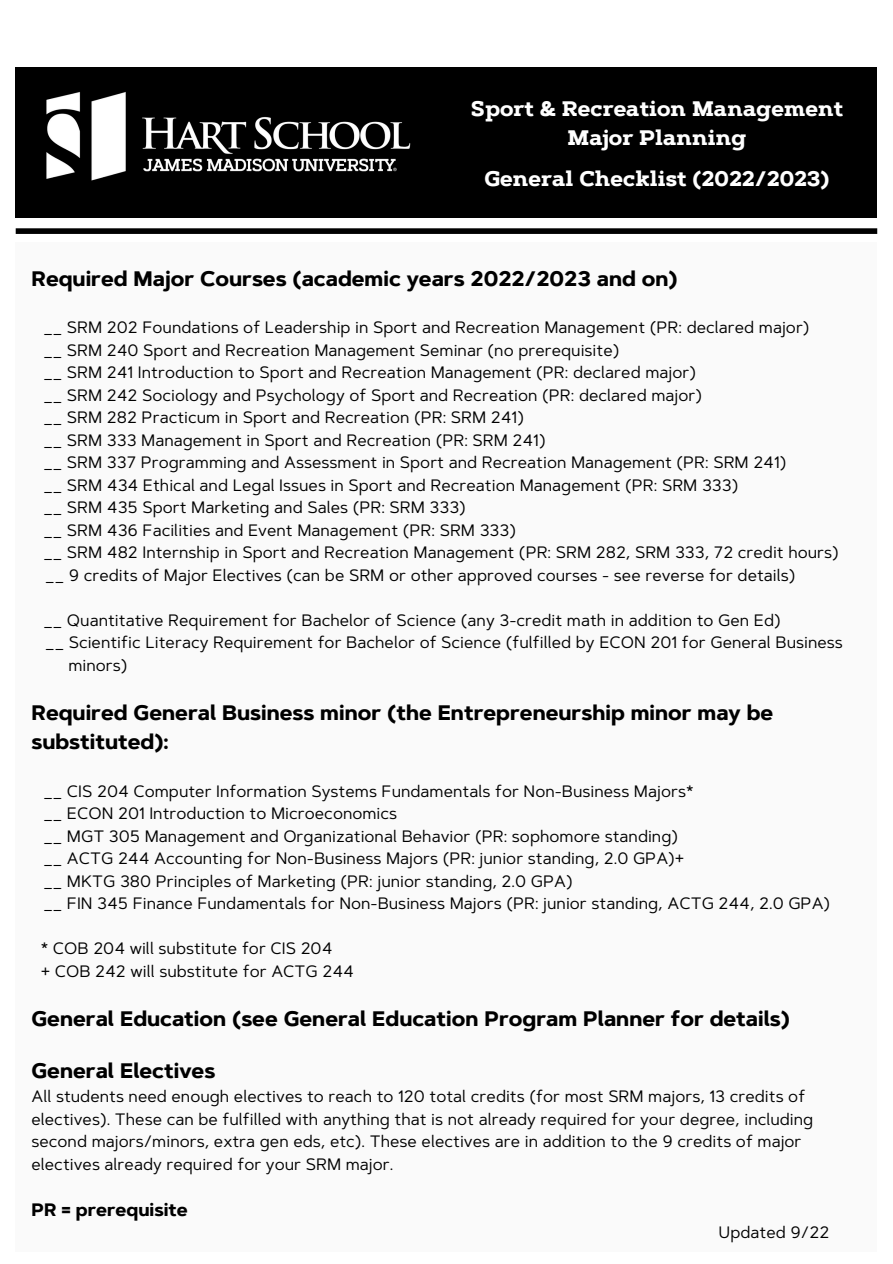
<style>
.page{position:relative;width:893px;height:1264px;background:#fff}
.page>*{position:absolute;margin:0;border:0;box-sizing:border-box;transform-origin:0 0}
.t1{font:700 21px/29.2px "Artegra Sans";color:#000}
.t2{font:700 21px/29px "Artegra Slab";color:#fff;text-align:center}
.t3{font:700 18px "Artegra Sans";color:#000}
.t4{font:16.5px/22.5px "Artegra Sans";color:#000}
</style>
<div class="page">
<div style="left:16px;top:67px;width:861px;height:151px;background:#000"></div>
<img style="left:46px;top:92px;width:365px;height:89px">
<div style="left:16px;top:242px;width:861px;height:1009px;background:#fafafa"></div>
<svg style="left:16px;top:228px;width:861px;height:6px;background:#0f0f0f"></svg>
<p class="t2" style="left:470px;top:94px;width:374px">Sport &amp; Recreation Management<br>Major Planning</p>
<p class="t2" style="left:484px;top:164px;width:346px">General Checklist (2022/2023)</p>
<p class="t1" style="left:31px;top:264px;width:647px">Required Major Courses (academic years 2022/2023 and on)</p>
<p class="t4" style="left:43px;top:316px;width:796px">__ SRM 202 Foundations of Leadership in Sport and Recreation Management (PR: declared major)<br>__ SRM 240 Sport and Recreation Management Seminar (no prerequisite)<br>__ SRM 241 Introduction to Sport and Recreation Management (PR: declared major)<br>__ SRM 242 Sociology and Psychology of Sport and Recreation (PR: declared major)<br>__ SRM 282 Practicum in Sport and Recreation (PR: SRM 241)<br>__ SRM 333 Management in Sport and Recreation (PR: SRM 241)<br>__ SRM 337 Programming and Assessment in Sport and Recreation Management (PR: SRM 241)<br>__ SRM 434 Ethical and Legal Issues in Sport and Recreation Management (PR: SRM 333)<br>__ SRM 435 Sport Marketing and Sales (PR: SRM 333)<br>__ SRM 436 Facilities and Event Management (PR: SRM 333)<br>__ SRM 482 Internship in Sport and Recreation Management (PR: SRM 282, SRM 333, 72 credit hours) __ 9 credits of Major Electives (can be SRM or other approved courses - see reverse for details)</p>
<p class="t4" style="left:43px;top:609px;width:738px">__ Quantitative Requirement for Bachelor of Science (any 3-credit math in addition to Gen Ed)</p>
<p class="t4" style="left:45px;top:631px;width:799px">__ Scientific Literacy Requirement for Bachelor of Science (fulfilled by ECON 201 for General Business</p>
<p class="t4" style="left:68px;top:654px;width:61px">minors)</p>
<p class="t1" style="left:31px;top:698px;width:743px">Required General Business minor (the Entrepreneurship minor may be substituted):</p>
<p class="t4" style="left:43px;top:779px;width:788px">__ CIS 204 Computer Information Systems Fundamentals for Non-Business Majors*<br>__ ECON 201 Introduction to Microeconomics<br>__ MGT 305 Management and Organizational Behavior (PR: sophomore standing)<br>__ ACTG 244 Accounting for Non-Business Majors (PR: junior standing, 2.0 GPA)+<br>__ MKTG 380 Principles of Marketing (PR: junior standing, 2.0 GPA)<br>__ FIN 345 Finance Fundamentals for Non-Business Majors (PR: junior standing, ACTG 244, 2.0 GPA)</p>
<p class="t4" style="left:41px;top:937px;width:315px">* COB 204 will substitute for CIS 204<br>+ COB 242 will substitute for ACTG 244</p>
<p class="t1" style="left:31px;top:1004px;width:760px">General Education (see General Education Program Planner for details)</p>
<p class="t1" style="left:31px;top:1055px;width:185px">General Electives</p>
<p class="t4" style="left:31px;top:1085px;width:783px">All students need enough electives to reach to 120 total credits (for most SRM majors, 13 credits of electives). These can be fulfilled with anything that is not already required for your degree, including second majors/minors, extra gen eds, etc). These electives are in addition to the 9 credits of major electives already required for your SRM major.</p>
<p class="t3" style="left:31px;top:1198px;width:158px">PR = prerequisite</p>
<p class="t4" style="left:718px;top:1220px;width:112px">Updated 9/22</p>
</div>
